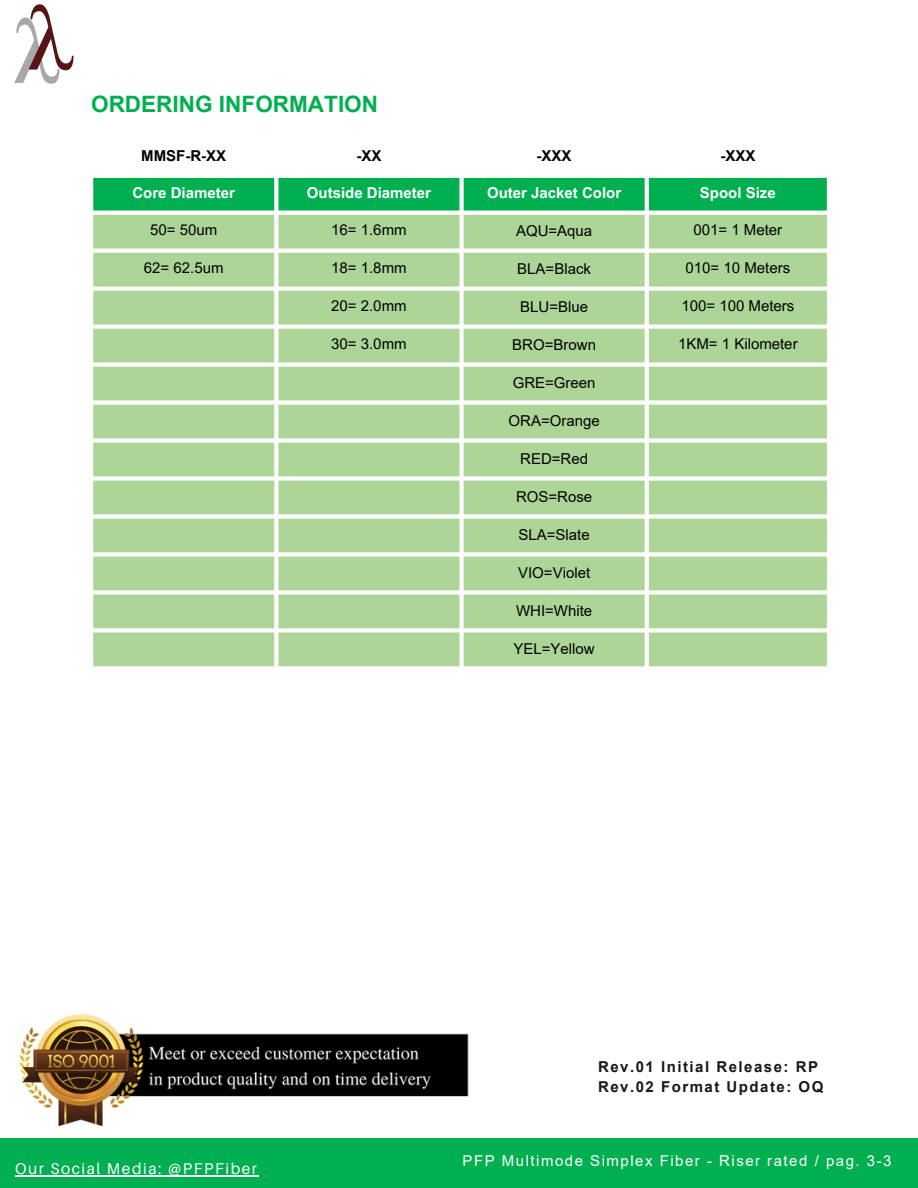
<style>
.page{position:relative;width:918px;height:1188px;background:#fff}
.page>*{position:absolute;margin:0;border:0;box-sizing:border-box;transform-origin:0 0}
.t1{font:700 22.5px "Arial";color:#00b050}
.t2{font:15.6px "Aileron";letter-spacing:.1em;color:#fff}
.t3{font:15px "Arial";color:#000}
.t4{font:15px "Arial MT Pro";color:#000}
.t5{font:700 15px "Arial MT Pro";color:#fff}
.t6{font:700 15px "Arial";letter-spacing:.1em;color:#171715}
.t7{font:15px "Arial";letter-spacing:.1em;color:#fff}
.t8{font:700 15px "Arial";color:#000}
</style>
<div class="page">
<img style="left:14px;top:4px;width:60px;height:80px">
<div style="left:0;top:1138px;width:918px;height:50px;background:#00b050"></div>
<img style="left:19px;top:1013px;width:450px;height:114px">
<div style="left:93px;top:178px;width:734px;height:33px;background:#00b050"></div>
<svg style="left:93px;top:215px;width:734px;height:451px;background:#b6d9a3"></svg>
<hr style="left:15px;top:1175px;width:244px;height:2px;background:#fff">
<p class="t1" style="left:91px;top:91px;width:289px">ORDERING INFORMATION</p>
<p class="t8" style="left:141px;top:148px;width:86px">MMSF-R-XX</p>
<p class="t8" style="left:356px;top:148px;width:26px">-XX</p>
<p class="t8" style="left:537px;top:148px;width:36px">-XXX</p>
<p class="t8" style="left:720px;top:148px;width:36px">-XXX</p>
<p class="t5" style="left:132px;top:187px;width:104px">Core Diameter</p>
<p class="t5" style="left:307px;top:187px;width:126px">Outside Diameter</p>
<p class="t5" style="left:487px;top:187px;width:136px">Outer Jacket Color</p>
<p class="t5" style="left:700px;top:187px;width:77px">Spool Size</p>
<p class="t4" style="left:150px;top:224px;width:69px">50= 50um</p>
<p class="t4" style="left:331px;top:224px;width:77px">16= 1.6mm</p>
<p class="t3" style="left:516px;top:223px;width:78px">AQU=Aqua</p>
<p class="t4" style="left:693px;top:224px;width:90px">001= 1 Meter</p>
<p class="t4" style="left:144px;top:262px;width:81px">62= 62.5um</p>
<p class="t4" style="left:331px;top:262px;width:77px">18= 1.8mm</p>
<p class="t3" style="left:517px;top:261px;width:75px">BLA=Black</p>
<p class="t4" style="left:686px;top:262px;width:106px">010= 10 Meters</p>
<p class="t4" style="left:331px;top:300px;width:77px">20= 2.0mm</p>
<p class="t3" style="left:520px;top:299px;width:69px">BLU=Blue</p>
<p class="t4" style="left:681px;top:300px;width:114px">100= 100 Meters</p>
<p class="t4" style="left:331px;top:338px;width:77px">30= 3.0mm</p>
<p class="t3" style="left:512px;top:336px;width:85px">BRO=Brown</p>
<p class="t4" style="left:678px;top:338px;width:121px">1KM= 1 Kilometer</p>
<p class="t3" style="left:513px;top:374px;width:84px">GRE=Green</p>
<p class="t3" style="left:509px;top:412px;width:93px">ORA=Orange</p>
<p class="t3" style="left:520px;top:450px;width:69px">RED=Red</p>
<p class="t3" style="left:516px;top:488px;width:78px">ROS=Rose</p>
<p class="t3" style="left:519px;top:526px;width:73px">SLA=Slate</p>
<p class="t3" style="left:518px;top:564px;width:74px">VIO=Violet</p>
<p class="t3" style="left:516px;top:602px;width:78px">WHI=White</p>
<p class="t3" style="left:514px;top:640px;width:83px">YEL=Yellow</p>
<p class="t6" style="left:598px;top:1058px;width:222px">Rev.01 Initial Release: RP</p>
<p class="t6" style="left:598px;top:1079px;width:227px">Rev.02 Format Update: OQ</p>
<p class="t2" style="left:15px;top:1159px;width:243px">Our Social Media: @PFPFiber</p>
<p class="t7" style="left:463px;top:1153px;width:430px">PFP Multimode Simplex Fiber - Riser rated / pag. 3-3</p>
</div>
